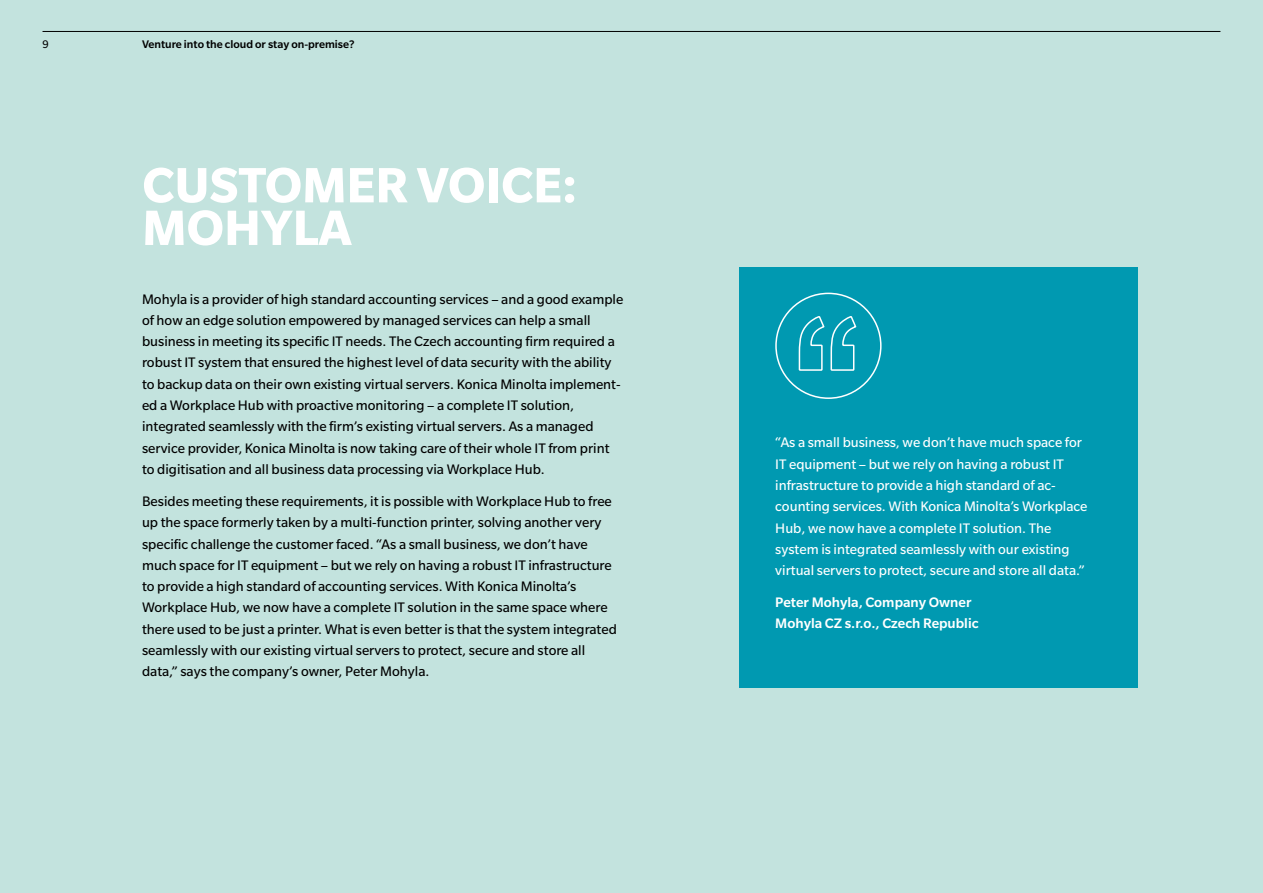
<style>
.page{position:relative;width:1263px;height:893px;background:#c3e3de}
.page>*{position:absolute;margin:0;border:0;box-sizing:border-box;transform-origin:0 0}
.t1{font:700 54px/42.6px "Slate Pro";color:#fff}
.t2{font:15px/21.3px "Slate Pro";color:#000}
.t3{font:15px/21.3px "Slate Pro";color:#fff}
.t4{font:500 15px/21.3px "Slate Pro";color:#fff}
.t5{font:500 12px "Slate Pro";color:#000}
.t6{font:12px "Slate Pro";color:#000}
</style>
<div class="page">
<div style="left:739px;top:267px;width:398px;height:420px;background:#0099b1"></div>
<svg style="left:798px;top:316px;width:59px;height:55px"></svg>
<div style="left:775px;top:293px;width:106px;height:106px;border:2px solid #fff;border-radius:50%"></div>
<hr style="left:43px;top:31px;width:1177px;height:1px;background:#000">
<p class="t6" style="left:43px;top:38px;width:8px">9</p>
<p class="t5" style="left:142px;top:38px;width:214px">Venture into the cloud or stay on-premise?</p>
<h1 class="t1" style="left:142px;top:163px;width:436px">CUSTOMER VOICE:<br>MOHYLA</h1>
<p class="t2" style="left:142px;top:288px;width:483px">Mohyla is a provider of high standard accounting services – and a good example of how an edge solution empowered by managed services can help a small business in meeting its specific IT needs. The Czech accounting firm required a robust IT system that ensured the highest level of data security with the ability to backup data on their own existing virtual servers. Konica Minolta implement&shy;ed a Workplace Hub with proactive monitoring – a complete IT solution, integrated seamlessly with the firm’s existing virtual servers. As a managed service provider, Konica Minolta is now taking care of their whole IT from print to digitisation and all business data processing via Workplace Hub.</p>
<p class="t2" style="left:142px;top:490px;width:476px">Besides meeting these requirements, it is possible with Workplace Hub to free up the space formerly taken by a multi-function printer, solving another very specific challenge the customer faced. “As a small business, we don’t have much space for IT equipment – but we rely on having a robust IT infrastructure to provide a high standard of accounting services. With Konica Minolta’s Workplace Hub, we now have a complete IT solution in the same space where there used to be just a printer. What is even better is that the system integrated seamlessly with our existing virtual servers to protect, secure and store all data,” says the company’s owner, Peter Mohyla.</p>
<p class="t3" style="left:775px;top:432px;width:314px">“As a small business, we don’t have much space for IT equipment – but we rely on having a robust IT infrastructure to provide a high standard of ac&shy;counting services. With Konica Minolta’s Workplace Hub, we now have a complete IT solution. The system is integrated seamlessly with our existing virtual servers to protect, secure and store all data.”</p>
<p class="t4" style="left:775px;top:591px;width:205px">Peter Mohyla, Company Owner<br>Mohyla CZ s.r.o., Czech Republic</p>
</div>
